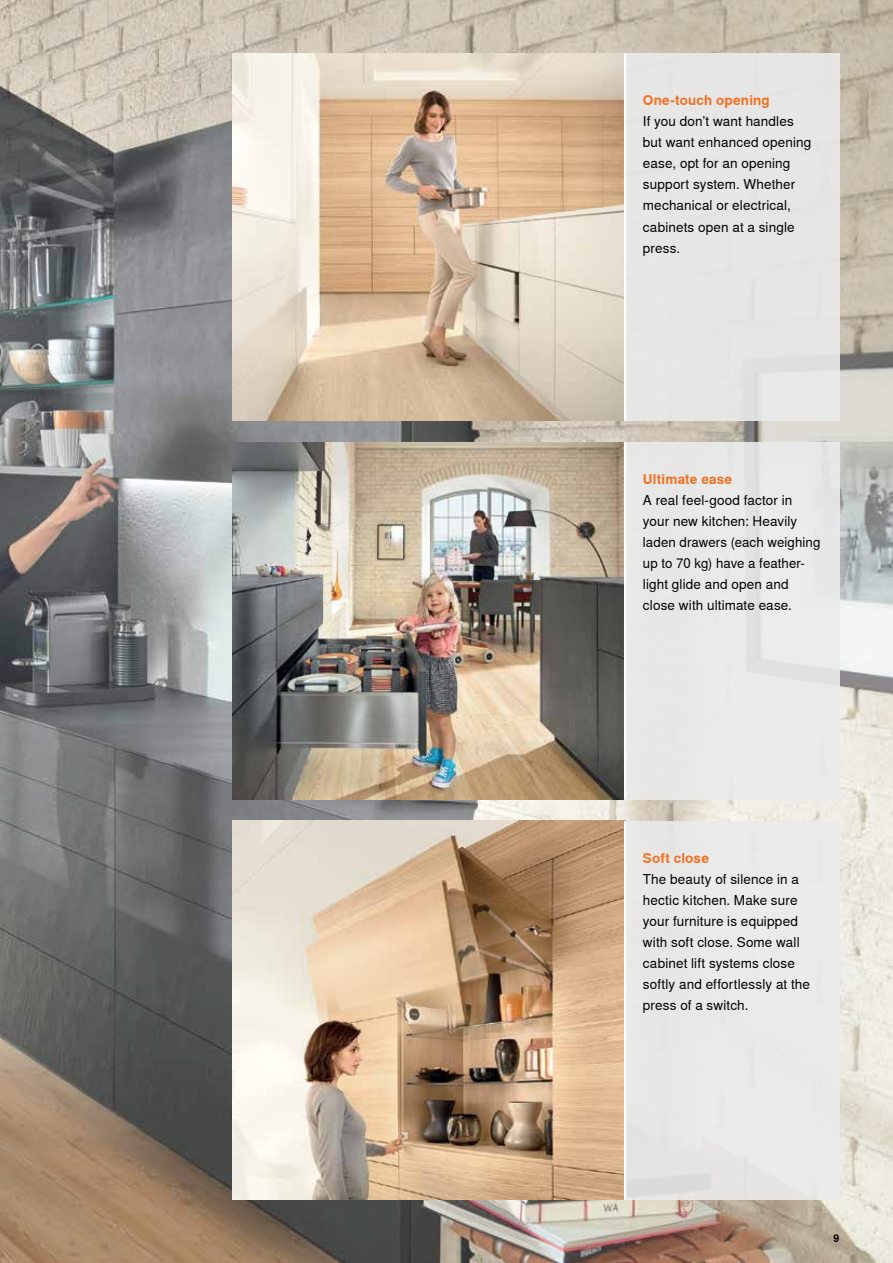
<style>
.page{position:relative;width:893px;height:1263px;background:#fff}
.page>*{position:absolute;margin:0;border:0;box-sizing:border-box;transform-origin:0 0}
.t1{font:13.5px/21px "Nimbus Sans Global";letter-spacing:.01em;color:#000}
.t2{font:700 13.5px "Nimbus Sans Global";letter-spacing:.015em;color:#f37021}
.t3{font:700 10.5px "Nimbus Sans Global";color:#000}
</style>
<div class="page">
<img style="left:0;top:0;width:893px;height:1263px">
<div style="left:625px;top:54px;width:214px;height:367px;background:#ebebec"></div>
<div style="left:625px;top:442px;width:214px;height:358px;background:#ebebec"></div>
<div style="left:625px;top:821px;width:214px;height:379px;background:#ebebec"></div>
<img style="left:232px;top:54px;width:392px;height:367px">
<img style="left:232px;top:442px;width:392px;height:358px">
<img style="left:232px;top:821px;width:392px;height:379px">
<hr style="left:624px;top:54px;width:2px;height:367px;background:#fff">
<hr style="left:624px;top:442px;width:2px;height:358px;background:#fff">
<hr style="left:624px;top:821px;width:2px;height:379px;background:#fff">
<p class="t2" style="left:643px;top:93px;width:128px">One-touch opening</p>
<p class="t1" style="left:643px;top:111px;width:170px">If you don’t want handles but want enhanced opening ease, opt for an opening support system. Whether mechanical or electrical, cabinets open at a single press.</p>
<p class="t2" style="left:643px;top:472px;width:91px">Ultimate ease</p>
<p class="t1" style="left:643px;top:490px;width:179px">A real feel-good factor in your new kitchen: Heavily laden drawers (each weighing up to 70 kg) have a feather&shy;light glide and open and close with ultimate ease.</p>
<p class="t2" style="left:643px;top:850px;width:68px">Soft close</p>
<p class="t1" style="left:643px;top:869px;width:169px">The beauty of silence in a hectic kitchen. Make sure your furniture is equipped with soft close. Some wall cabinet lift systems close softly and effortlessly at the press of a switch.</p>
<p class="t3" style="left:833px;top:1232px;width:7px">9</p>
</div>
